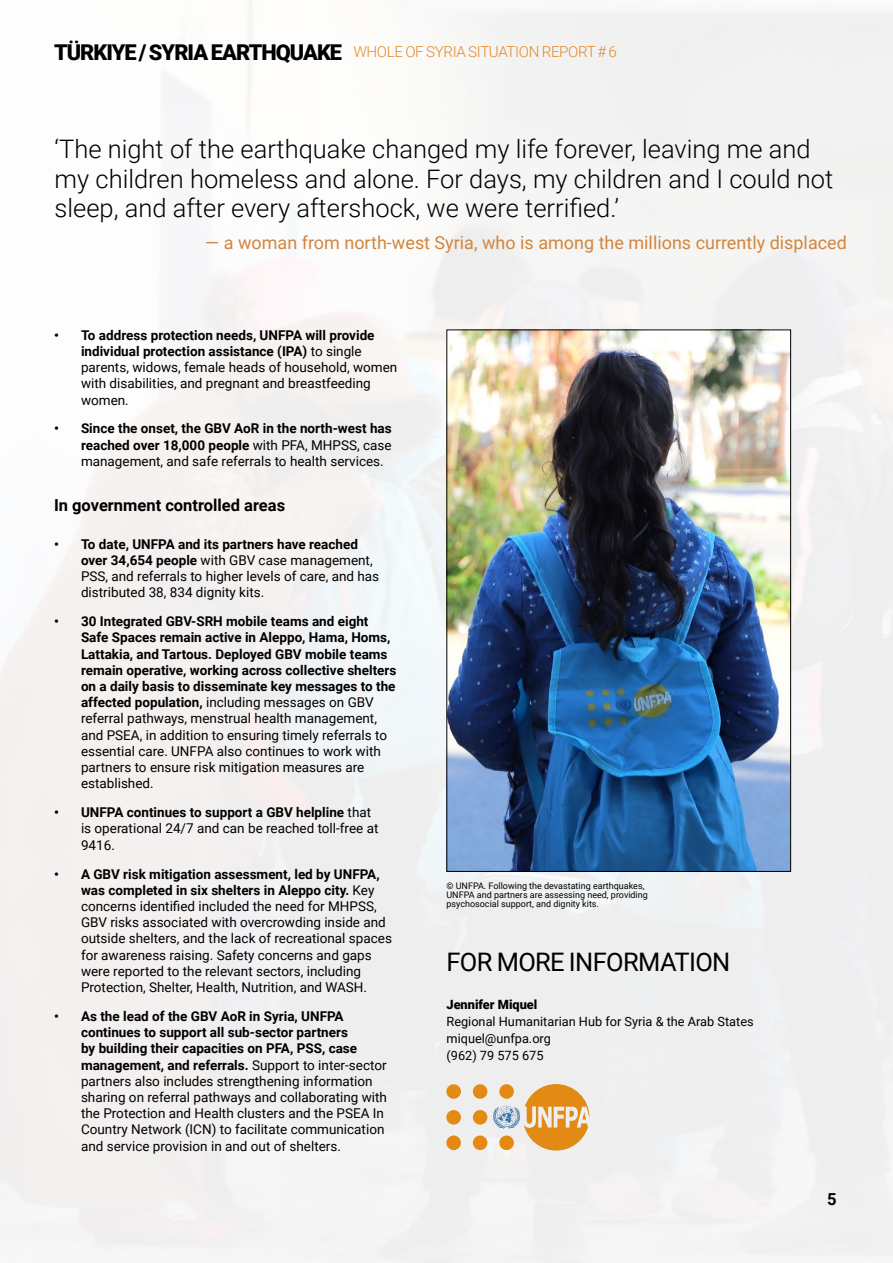
<style>
.page{position:relative;width:893px;height:1263px;background:#fff}
.page>*{position:absolute;margin:0;border:0;box-sizing:border-box;transform-origin:0 0}
.t1{font:300 25.5px/29.2px "Roboto";color:#000}
.t2{font:25.5px "Roboto";letter-spacing:-.025em;color:#000}
.t3{font:18px "Roboto";color:#d0863e}
.t4{font:700 16.5px "Roboto";color:#000}
.t5{font:300 15.15px "Roboto";letter-spacing:-.025em;color:#e28a29}
.t6{font:13.5px/16.2px "Roboto";color:#000}
.t7{font:700 13.5px/16.2px "Roboto";color:#000;text-align:justify}
.t8{font:12.75px/17.1px "Roboto";color:#000}
.t9{font:900 12.75px "Roboto";color:#000}
.t10{font:9px/9px "Roboto";color:#000}
.s1{font-weight:900;font-size:21.75px;color:#000}
.s2{font-weight:700}
.s3{font-weight:400}
</style>
<div class="page">
<img style="left:0;top:0;width:893px;height:1263px">
<svg style="left:493px;top:1084px;width:96px;height:66px;background:#e2bd8a"></svg>
<div style="left:473px;top:1110px;width:14px;height:14px;background:#e38a15;border-radius:50%"></div>
<div style="left:446px;top:1084px;width:15px;height:15px;background:#e38a15;border-radius:50%"></div>
<div style="left:446px;top:1110px;width:15px;height:14px;background:#e38a15;border-radius:50%"></div>
<div style="left:446px;top:1135px;width:15px;height:15px;background:#e38914;border-radius:50%"></div>
<div style="left:473px;top:1135px;width:14px;height:15px;background:#e38914;border-radius:50%"></div>
<div style="left:499px;top:1135px;width:15px;height:15px;background:#e38914;border-radius:50%"></div>
<div style="left:499px;top:1084px;width:15px;height:15px;background:#e38a15;border-radius:50%"></div>
<div style="left:473px;top:1084px;width:14px;height:15px;background:#e38a15;border-radius:50%"></div>
<img style="left:448px;top:332px;width:341px;height:538px">
<p class="t5" style="left:54px;top:41px;width:564px"><span class="s1">TÜRKIYE / SYRIA EARTHQUAKE</span> WHOLE OF SYRIA SITUATION REPORT # 6</p>
<h1 class="t1" style="left:55px;top:134px;width:780px">‘The night of the earthquake changed my life forever, leaving me and my children homeless and alone. For days, my children and I could not sleep, and after every aftershock, we were terrified.’</h1>
<h2 class="t3" style="left:205px;top:230px;width:643px">— a woman from north-west Syria, who is among the millions currently displaced</h2>
<p class="t6" style="left:81px;top:326px;width:318px;text-indent:-27px"><span class="s2">• To address protection needs, UNFPA will provide individual protection assistance (IPA)</span> to single parents, widows, female heads of household, women with disabilities, and pregnant and breastfeeding women.</p>
<p class="t7" style="left:81px;top:420px;width:312px;text-indent:-27px">• Since the onset, the GBV AoR in the north-west has reached over 18,000 people <span class="s3">with PFA, MHPSS, case management, and safe referrals to health services.</span></p>
<p class="t4" style="left:54px;top:494px;width:233px">In government controlled areas</p>
<p class="t6" style="left:81px;top:535px;width:300px;text-indent:-27px"><span class="s2">• To date, UNFPA and its partners have reached over 34,654 people</span> with GBV case management, PSS, and referrals to higher levels of care, and has distributed 38, 834 dignity kits.</p>
<p class="t7" style="left:81px;top:613px;width:317px;text-align:left;text-indent:-27px">• 30 Integrated GBV-SRH mobile teams and eight Safe Spaces remain active in Aleppo, Hama, Homs, Lattakia, and Tartous. Deployed GBV mobile teams remain operative, working across collective shelters on a daily basis to disseminate key messages to the affected population, <span class="s3">including messages on GBV referral pathways, menstrual health management, and PSEA, in addition to ensuring timely referrals to essential care. UNFPA also continues to work with partners to ensure risk mitigation measures are established.</span></p>
<p class="t6" style="left:81px;top:804px;width:299px;text-indent:-27px"><span class="s2">• UNFPA continues to support a GBV helpline</span> that is operational 24/7 and can be reached toll-free at<br>9416.</p>
<p class="t6" style="left:81px;top:865px;width:312px;text-indent:-27px"><span class="s2">• A GBV risk mitigation assessment, led by UNFPA, was completed in six shelters in Aleppo city.</span> Key concerns identified included the need for MHPSS, GBV risks associated with overcrowding inside and outside shelters, and the lack of recreational spaces for awareness raising. Safety concerns and gaps were reported to the relevant sectors, including Protection, Shelter, Health, Nutrition, and WASH.</p>
<p class="t6" style="left:81px;top:1007px;width:308px;text-indent:-27px"><span class="s2">• As the lead of the GBV AoR in Syria, UNFPA continues to support all sub-sector partners<br>by building their capacities on PFA, PSS, case management, and referrals.</span> Support to inter-sector partners also includes strengthening information sharing on referral pathways and collaborating with the Protection and Health clusters and the PSEA In Country Network (ICN) to facilitate communication and service provision in and out of shelters.</p>
<p class="t10" style="left:446px;top:880px;width:203px">© UNFPA. Following the devastating earthquakes,<br>UNFPA and partners are assessing need, providing psychosocial support, and dignity kits.</p>
<h1 class="t2" style="left:446px;top:944px;width:285px">FOR MORE INFORMATION</h1>
<p class="t9" style="left:446px;top:995px;width:92px">Jennifer Miquel</p>
<p class="t8" style="left:446px;top:1012px;width:309px">Regional Humanitarian Hub for Syria &amp; the Arab States miquel@unfpa.org<br>(962) 79 575 675</p>
<p class="t4" style="left:827px;top:1188px;width:11px">5</p>
</div>
